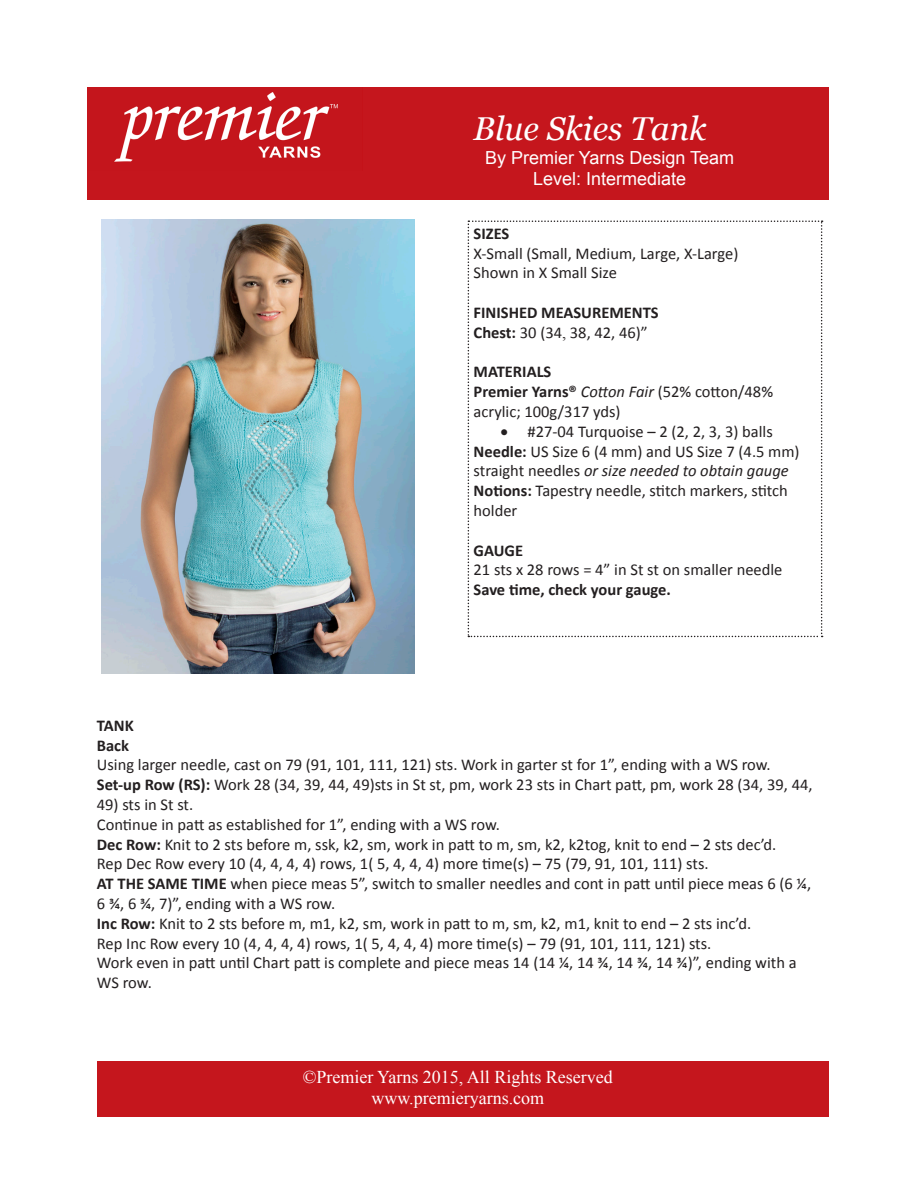
<style>
.page{position:relative;width:918px;height:1188px;background:#fff}
.page>*{position:absolute;margin:0;border:0;box-sizing:border-box;transform-origin:0 0}
.t1{font:italic 33px "Georgia";color:#fff}
.t2{font:18px "Times New Roman";color:#fff}
.t3{font:18px "Arial";color:#fff}
.No_Spacing{font:16.5px/19.8px "Calibri";color:#231f20}
.No_Spacing-2{font:700 16.5px "Calibri";color:#231f20}
.s1{font-weight:700}
.s2{font-family:"Times New Roman"}
.s3{font-style:italic}
</style>
<div class="page">
<div style="left:87px;top:87px;width:742px;height:113px;background:#c5161d"></div>
<img style="left:114px;top:92px;width:224px;height:70px">
<img style="left:102px;top:220px;width:312px;height:454px">
<div style="left:97px;top:1061px;width:732px;height:56px;background:#c5161d"></div>
<svg style="left:468px;top:220px;width:355px;height:417px"></svg>
<p class="t1" style="left:473px;top:110px;width:235px">Blue Skies Tank</p>
<p class="t3" style="left:485px;top:146px;width:251px">By Premier Yarns Design Team</p>
<p class="t3" style="left:533px;top:167px;width:155px">Level: Intermediate</p>
<p class="No_Spacing-2" style="left:474px;top:223px;width:37px">SIZES</p>
<p class="No_Spacing" style="left:474px;top:243px;width:266px">X-Small (Small, Medium, Large, X-Large)</p>
<p class="No_Spacing" style="left:474px;top:263px;width:145px">Shown in X Small Size</p>
<p class="No_Spacing-2" style="left:474px;top:302px;width:187px">FINISHED MEASUREMENTS</p>
<p class="No_Spacing" style="left:474px;top:323px;width:176px"><span class="s1">Chest:</span> 30 (34<span class="s2">,</span> 38, 42, 46)”</p>
<p class="No_Spacing-2" style="left:474px;top:361px;width:79px">MATERIALS</p>
<p class="No_Spacing" style="left:474px;top:382px;width:301px"><span class="s1">Premier Yarns®</span> <span class="s3">Cotton Fair</span> (52% cotton/48% acrylic; 100g/317 yds)</p>
<p class="No_Spacing" style="left:501px;top:422px;width:274px">• #27-04 Turquoise – 2 (2, 2, 3, 3) balls</p>
<p class="No_Spacing" style="left:474px;top:441px;width:328px"><span class="s1">Needle:</span> US Size 6 (4 mm) and US Size 7 (4.5 mm) straight needles <span class="s3">or size needed to obtain gauge</span></p>
<p class="No_Spacing" style="left:474px;top:481px;width:316px"><span class="s1">Notions:</span> Tapestry needle, stitch markers, stitch holder</p>
<p class="No_Spacing-2" style="left:474px;top:540px;width:51px">GAUGE</p>
<p class="No_Spacing" style="left:474px;top:560px;width:310px">21 sts x 28 rows = 4” in St st on smaller needle</p>
<p class="No_Spacing-2" style="left:474px;top:579px;width:199px">Save time, check your gauge.</p>
<p class="No_Spacing-2" style="left:97px;top:715px;width:38px">TANK</p>
<p class="No_Spacing-2" style="left:97px;top:735px;width:34px">Back</p>
<p class="No_Spacing" style="left:97px;top:755px;width:675px">Using larger needle, cast on 79 (91, 101, 111, 121) sts. Work in garter st for 1”, ending with a WS row.</p>
<p class="No_Spacing" style="left:97px;top:775px;width:717px"><span class="s1">Set-up Row (RS):</span> Work 28 (34, 39, 44, 49)sts in St st, pm, work 23 sts in Chart patt, pm, work 28 (34, 39, 44,</p>
<p class="No_Spacing" style="left:97px;top:795px;width:98px">49) sts in St st.</p>
<p class="No_Spacing" style="left:97px;top:815px;width:405px">Continue in patt as established for 1”, ending with a WS row.</p>
<p class="No_Spacing" style="left:97px;top:834px;width:681px"><span class="s1">Dec Row:</span> Knit to 2 sts before m, ssk, k2, sm, work in patt to m, sm, k2, k2tog, knit to end – 2 sts dec’d.</p>
<p class="No_Spacing" style="left:97px;top:854px;width:613px">Rep Dec Row every 10 (4, 4, 4, 4) rows, 1( 5, 4, 4, 4) more time(s) – 75 (79, 91, 101, 111) sts.</p>
<p class="No_Spacing" style="left:97px;top:874px;width:716px"><span class="s1">AT THE SAME TIME</span> when piece meas 5”, switch to smaller needles and cont in patt until piece meas 6 (6 ¼,<br>6 ¾, 6 ¾, 7)”, ending with a WS row.</p>
<p class="No_Spacing" style="left:97px;top:914px;width:656px"><span class="s1">Inc Row:</span> Knit to 2 sts before m, m1, k2, sm, work in patt to m, sm, k2, m1, knit to end – 2 sts inc’d.</p>
<p class="No_Spacing" style="left:97px;top:933px;width:616px">Rep Inc Row every 10 (4, 4, 4, 4) rows, 1( 5, 4, 4, 4) more time(s) – 79 (91, 101, 111, 121) sts.</p>
<p class="No_Spacing" style="left:97px;top:953px;width:701px">Work even in patt until Chart patt is complete and piece meas 14 (14 ¼, 14 ¾, 14 ¾, 14 ¾)”, ending with a<br>WS row.</p>
<p class="t2" style="left:303px;top:1064px;width:312px">©Premier Yarns 2015, All Rights Reserved</p>
<p class="t2" style="left:371px;top:1086px;width:174px">www.premieryarns.com</p>
</div>
